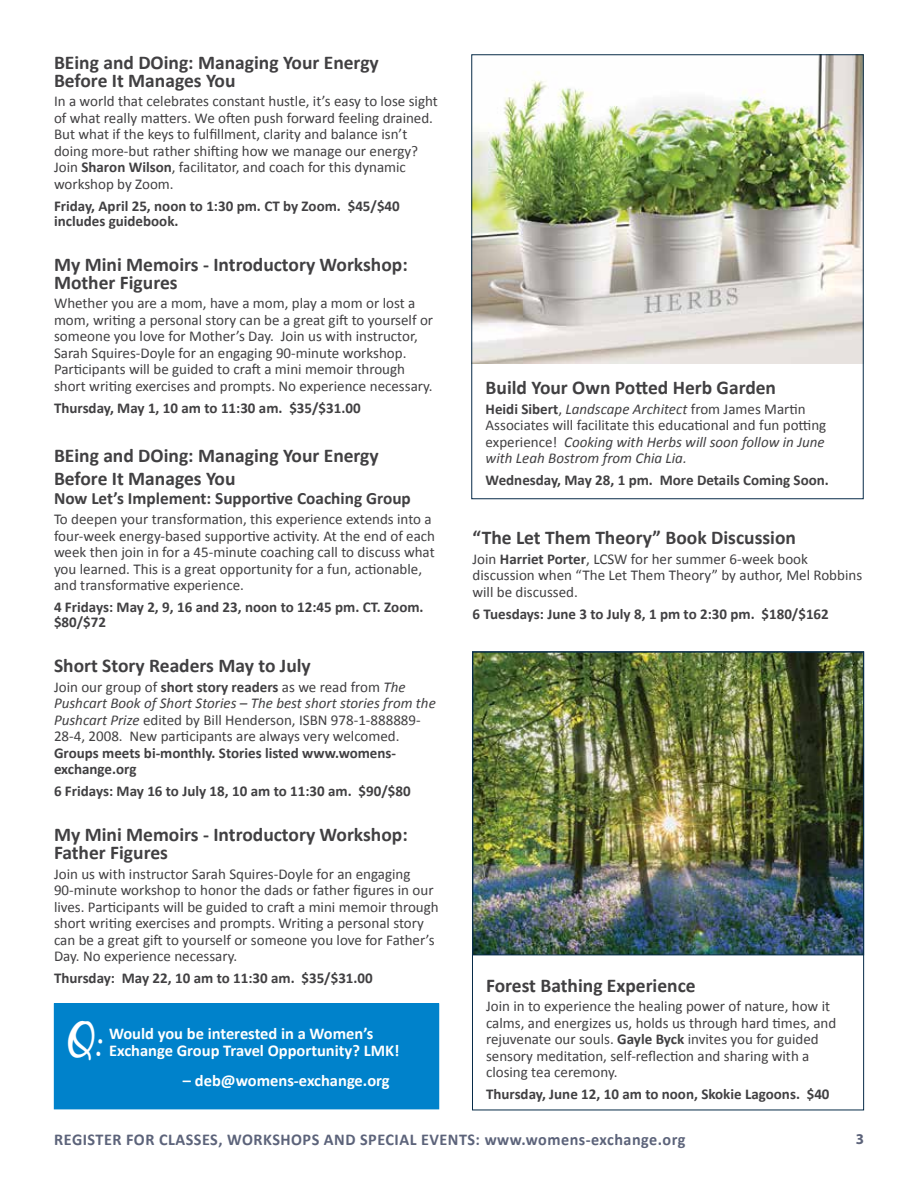
<style>
.page{position:relative;width:918px;height:1188px;background:#fff}
.page>*{position:absolute;margin:0;border:0;box-sizing:border-box;transform-origin:0 0}
.t1{font:48px "Black Jack";color:#fff}
.t2{font:700 19.5px/18px "Calibri";color:#414042}
.t3{font:700 17.25px "Calibri";color:#414042}
.t4{font:700 16.5px/16.5px "Calibri";color:#fff}
.t5{font:700 16.5px "Calibri";letter-spacing:.03em;color:#5c637a}
.t6{font:15px/16.5px "Calibri";color:#414042}
.t7{font:700 15px/15px "Calibri";color:#414042}
.t8{font:italic 15px/16.5px "Calibri";color:#414042}
.t9{font:700 15px "Myriad Pro";color:#5c637a}
.s1{font-weight:700}
.s2{font-style:italic}
.s3{font-weight:700;font-style:normal}
.s4{font-style:normal}
</style>
<div class="page">
<img style="left:474px;top:654px;width:388px;height:299px">
<img style="left:473px;top:56px;width:389px;height:307px">
<div style="left:54px;top:1004px;width:385px;height:105px;background:#0082cb"></div>
<div style="left:54px;top:1003px;width:385px;height:106px;border:1px solid #0082cb"></div>
<h2 class="t2" style="left:54px;top:52px;width:326px">BEing and DOing: Managing Your Energy<br>Before It Manages You</h2>
<p class="t6" style="left:54px;top:93px;width:385px">In a world that celebrates constant hustle, it’s easy to lose sight of what really matters. We often push forward feeling drained.<br>But what if the keys to fulfillment, clarity and balance isn’t doing more-but rather shifting how we manage our energy?<br>Join <span class="s1">Sharon Wilson</span>, facilitator, and coach for this dynamic workshop by Zoom.</p>
<p class="t7" style="left:54px;top:198px;width:347px">Friday, April 25, noon to 1:30 pm. CT by Zoom. $45/$40 includes guidebook.</p>
<h2 class="t2" style="left:54px;top:254px;width:355px">My Mini Memoirs - Introductory Workshop:<br>Mother Figures</h2>
<p class="t6" style="left:54px;top:295px;width:381px">Whether you are a mom, have a mom, play a mom or lost a mom, writing a personal story can be a great gift to yourself or someone you love for Mother’s Day. Join us with instructor, Sarah Squires-Doyle for an engaging 90-minute workshop.<br>Participants will be guided to craft a mini memoir through short writing exercises and prompts. No experience necessary.</p>
<p class="t7" style="left:54px;top:400px;width:308px">Thursday, May 1, 10 am to 11:30 am. $35/$31.00</p>
<h2 class="t2" style="left:54px;top:444px;width:326px;line-height:22.5px">BEing and DOing: Managing Your Energy<br>Before It Manages You</h2>
<p class="t3" style="left:54px;top:486px;width:358px">Now Let’s Implement: Supportive Coaching Group</p>
<p class="t6" style="left:54px;top:510px;width:383px">To deepen your transformation, this experience extends into a four-week energy-based supportive activity. At the end of each week then join in for a 45-minute coaching call to discuss what you learned. This is a great opportunity for a fun, actionable, and transformative experience.</p>
<p class="t7" style="left:54px;top:599px;width:371px">4 Fridays: May 2, 9, 16 and 23, noon to 12:45 pm. CT. Zoom. $80/$72</p>
<h2 class="t2" style="left:54px;top:656px;width:258px">Short Story Readers May to July</h2>
<p class="t6" style="left:54px;top:678px;width:383px">Join our group of <span class="s1">short story readers</span> as we read from <span class="s2">The Pushcart Book of Short Stories – The best short stories from the Pushcart Prize</span> edited by Bill Henderson, ISBN 978-1-888889- 28-4, 2008. New participants are always very welcomed.</p>
<p class="t7" style="left:54px;top:744px;width:344px;line-height:16.5px">Groups meets bi-monthly. Stories listed www.womens&shy;exchange.org</p>
<p class="t7" style="left:54px;top:783px;width:358px">6 Fridays: May 16 to July 18, 10 am to 11:30 am. $90/$80</p>
<h2 class="t2" style="left:54px;top:825px;width:355px">My Mini Memoirs - Introductory Workshop:<br>Father Figures</h2>
<p class="t6" style="left:54px;top:865px;width:386px">Join us with instructor Sarah Squires-Doyle for an engaging 90-minute workshop to honor the dads or father figures in our lives. Participants will be guided to craft a mini memoir through short writing exercises and prompts. Writing a personal story can be a great gift to yourself or someone you love for Father’s Day. No experience necessary.</p>
<p class="t7" style="left:54px;top:970px;width:320px">Thursday: May 22, 10 am to 11:30 am. $35/$31.00</p>
<h1 class="t1" style="left:68px;top:1011px;width:40px">Q:</h1>
<p class="t4" style="left:109px;top:1025px;width:292px">Would you be interested in a Women’s<br>Exchange Group Travel Opportunity? LMK!</p>
<p class="t4" style="left:183px;top:1071px;width:208px">– deb@womens-exchange.org</p>
<h2 class="t2" style="left:486px;top:378px;width:292px">Build Your Own Potted Herb Garden</h2>
<p class="t8" style="left:486px;top:400px;width:342px"><span class="s3">Heidi Sibert</span><span class="s4">,</span> Landscape Architect <span class="s4">from James Martin Associates will facilitate this educational and fun potting experience!</span> Cooking with Herbs will soon follow in June with Leah Bostrom from Chia Lia.</p>
<p class="t7" style="left:486px;top:472px;width:345px">Wednesday, May 28, 1 pm. More Details Coming Soon.</p>
<h2 class="t2" style="left:472px;top:528px;width:325px">“The Let Them Theory” Book Discussion</h2>
<p class="t6" style="left:472px;top:550px;width:391px">Join <span class="s1">Harriet Porter</span>, LCSW for her summer 6-week book discussion when “The Let Them Theory” by author, Mel Robbins will be discussed.</p>
<p class="t7" style="left:472px;top:606px;width:358px">6 Tuesdays: June 3 to July 8, 1 pm to 2:30 pm. $180/$162</p>
<h2 class="t2" style="left:486px;top:975px;width:211px">Forest Bathing Experience</h2>
<p class="t6" style="left:486px;top:998px;width:352px">Join in to experience the healing power of nature, how it calms, and energizes us, holds us through hard times, and rejuvenate our souls. <span class="s1">Gayle Byck</span> invites you for guided sensory meditation, self-reflection and sharing with a closing tea ceremony.</p>
<p class="t7" style="left:486px;top:1086px;width:345px">Thursday, June 12, 10 am to noon, Skokie Lagoons. $40</p>
<p class="t5" style="left:54px;top:1128px;width:633px">REGISTER FOR CLASSES, WORKSHOPS AND SPECIAL EVENTS: www.womens-exchange.org</p>
<p class="t9" style="left:856px;top:1129px;width:10px">3</p>
</div>
